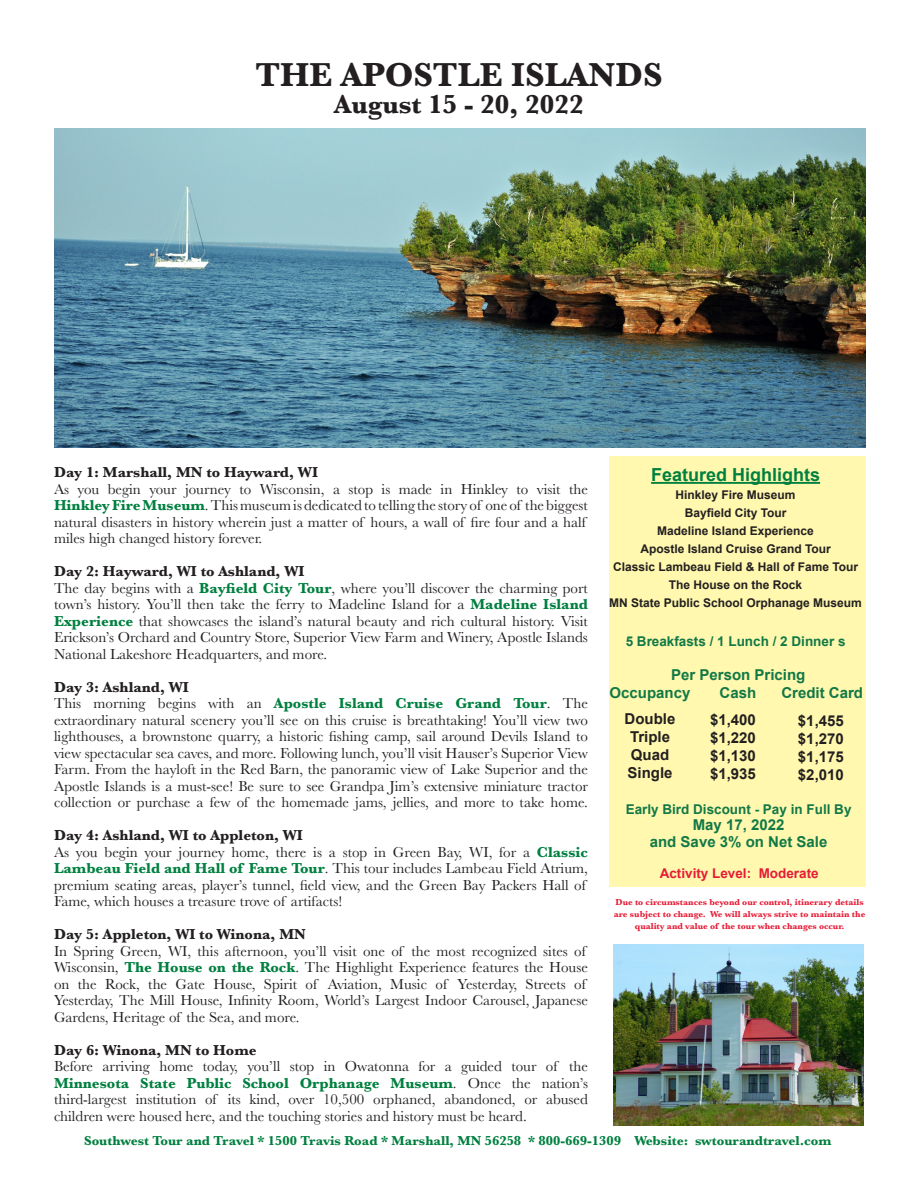
<style>
.page{position:relative;width:918px;height:1188px;background:#fff}
.page>*{position:absolute;margin:0;border:0;box-sizing:border-box;transform-origin:0 0}
.t1{font:700 34.5px "Baskerville";color:#231f20}
.t2{font:700 27px "Baskerville";color:#231f20}
.t3{font:700 18px "Arial";color:#008040}
.t4{font:15px/16.5px "Baskerville";color:#231f20}
.t5{font:700 15px "Baskerville";color:#231f20}
.t6{font:700 15px "Arial";color:#231f20}
.t7{font:700 15px "Arial";color:#127847}
.t8{font:700 15px "Baskerville";color:#008040}
.t9{font:700 13.5px "Baskerville";color:#008040}
.t10{font:700 13.5px "Arial";color:#127847}
.t11{font:700 13.5px "Arial";color:#e61c37}
.t12{font:700 12px "Arial";color:#231f20}
.t13{font:700 9px/12px "Baskerville";color:#e61c37;text-align:center}
.s1{font-weight:700;color:#008040}
.s2{font-weight:400;color:#231f20}
</style>
<div class="page">
<div style="left:609px;top:457px;width:257px;height:430px;background:#fff8ae"></div>
<hr style="left:651px;top:482px;width:169px;height:2px;background:#008040">
<img style="left:54px;top:129px;width:812px;height:318px">
<img style="left:614px;top:944px;width:250px;height:181px">
<p class="t1" style="left:255px;top:51px;width:409px">THE APOSTLE ISLANDS</p>
<p class="t2" style="left:334px;top:86px;width:251px">August 15 - 20, 2022</p>
<p class="t5" style="left:54px;top:462px;width:266px">Day 1: Marshall, MN to Hayward, WI</p>
<p class="t4" style="left:54px;top:481px;width:535px">As you begin your journey to Wisconsin, a stop is made in Hinkley to visit the</p>
<p class="t4" style="left:54px;top:497px;width:536px"><span class="s1">Hinkley Fire Museum</span>. This museum is dedicated to telling the story of one of the biggest</p>
<p class="t4" style="left:54px;top:514px;width:533px">natural disasters in history wherein just a matter of hours, a wall of fire four and a half</p>
<p class="t4" style="left:54px;top:530px;width:210px">miles high changed history forever.</p>
<p class="t5" style="left:54px;top:561px;width:252px">Day 2: Hayward, WI to Ashland, WI</p>
<p class="t4" style="left:54px;top:580px;width:536px">The day begins with a <span class="s1">Bayfield City Tour</span>, where you’ll discover the charming port town’s history. You’ll then take the ferry to Madeline Island for a <span class="s1">Madeline Island</span></p>
<p class="t4" style="left:54px;top:613px;width:536px"><span class="s1">Experience</span> that showcases the island’s natural beauty and rich cultural history. Visit<br>Erickson’s Orchard and Country Store, Superior View Farm and Winery, Apostle Islands</p>
<p class="t4" style="left:54px;top:646px;width:275px">National Lakeshore Headquarters, and more.</p>
<p class="t5" style="left:54px;top:676px;width:137px">Day 3: Ashland, WI</p>
<p class="t8" style="left:54px;top:693px;width:536px"><span class="s2">This morning begins with an</span> Apostle Island Cruise Grand Tour<span class="s2">. The</span></p>
<p class="t4" style="left:54px;top:712px;width:536px;text-align:justify">extraordinary natural scenery you’ll see on this cruise is breathtaking! You’ll view two lighthouses, a brownstone quarry, a historic fishing camp, sail around Devils Island to view spectacular sea caves, and more. Following lunch, you’ll visit Hauser’s Superior View Farm. From the hayloft in the Red Barn, the panoramic view of Lake Superior and the Apostle Islands is a must-see! Be sure to see Grandpa Jim’s extensive miniature tractor collection or purchase a few of the homemade jams, jellies, and more to take home.</p>
<p class="t5" style="left:54px;top:825px;width:251px">Day 4: Ashland, WI to Appleton, WI</p>
<p class="t4" style="left:54px;top:844px;width:536px">As you begin your journey home, there is a stop in Green Bay, WI, for a <span class="s1">Classic</span></p>
<p class="t4" style="left:54px;top:860px;width:536px"><span class="s1">Lambeau Field and Hall of Fame Tour</span>. This tour includes Lambeau Field Atrium, premium seating areas, player’s tunnel, field view, and the Green Bay Packers Hall of</p>
<p class="t4" style="left:54px;top:893px;width:290px">Fame, which houses a treasure trove of artifacts!</p>
<p class="t5" style="left:54px;top:924px;width:253px">Day 5: Appleton, WI to Winona, MN</p>
<p class="t4" style="left:54px;top:943px;width:533px">In Spring Green, WI, this afternoon, you’ll visit one of the most recognized sites of</p>
<p class="t4" style="left:54px;top:959px;width:535px">Wisconsin, <span class="s1">The House on the Rock</span>. The Highlight Experience features the House on the Rock, the Gate House, Spirit of Aviation, Music of Yesterday, Streets of</p>
<p class="t4" style="left:54px;top:992px;width:535px">Yesterday, The Mill House, Infinity Room, World’s Largest Indoor Carousel, Japanese</p>
<p class="t4" style="left:54px;top:1009px;width:247px">Gardens, Heritage of the Sea, and more.</p>
<p class="t5" style="left:54px;top:1039px;width:204px">Day 6: Winona, MN to Home</p>
<p class="t4" style="left:54px;top:1058px;width:536px">Before arriving home today, you’ll stop in Owatonna for a guided tour of the</p>
<p class="t4" style="left:54px;top:1075px;width:536px"><span class="s1">Minnesota State Public School Orphanage Museum</span>. Once the nation’s third-largest institution of its kind, over 10,500 orphaned, abandoned, or abused</p>
<p class="t4" style="left:54px;top:1108px;width:474px">children were housed here, and the touching stories and history must be heard.</p>
<p class="t3" style="left:651px;top:463px;width:171px">Featured Highlights</p>
<p class="t12" style="left:676px;top:487px;width:122px">Hinkley Fire Museum</p>
<p class="t12" style="left:685px;top:505px;width:103px">Bayfield City Tour</p>
<p class="t12" style="left:657px;top:523px;width:158px">Madeline Island Experience</p>
<p class="t12" style="left:640px;top:541px;width:192px">Apostle Island Cruise Grand Tour</p>
<p class="t12" style="left:613px;top:559px;width:247px">Classic Lambeau Field &amp; Hall of Fame Tour</p>
<p class="t12" style="left:669px;top:577px;width:135px">The House on the Rock</p>
<p class="t12" style="left:609px;top:595px;width:254px">MN State Public School Orphanage Museum</p>
<p class="t10" style="left:626px;top:632px;width:221px">5 Breakfasts / 1 Lunch / 2 Dinner s</p>
<p class="t7" style="left:671px;top:665px;width:136px">Per Person Pricing</p>
<p class="t7" style="left:610px;top:683px;width:82px">Occupancy</p>
<p class="t7" style="left:720px;top:683px;width:38px">Cash</p>
<p class="t7" style="left:781px;top:683px;width:83px">Credit Card</p>
<p class="t6" style="left:625px;top:709px;width:52px">Double</p>
<p class="t6" style="left:630px;top:727px;width:42px">Triple</p>
<p class="t6" style="left:631px;top:745px;width:40px">Quad</p>
<p class="t6" style="left:628px;top:763px;width:47px">Single</p>
<p class="t6" style="left:710px;top:710px;width:47px">$1,400</p>
<p class="t6" style="left:710px;top:728px;width:47px">$1,220</p>
<p class="t6" style="left:710px;top:746px;width:47px">$1,130</p>
<p class="t6" style="left:710px;top:764px;width:47px">$1,935</p>
<p class="t6" style="left:798px;top:711px;width:47px">$1,455</p>
<p class="t6" style="left:798px;top:729px;width:47px">$1,270</p>
<p class="t6" style="left:798px;top:747px;width:47px">$1,175</p>
<p class="t6" style="left:798px;top:765px;width:47px">$2,010</p>
<p class="t10" style="left:626px;top:800px;width:227px">Early Bird Discount - Pay in Full By</p>
<p class="t7" style="left:693px;top:815px;width:93px">May 17, 2022</p>
<p class="t7" style="left:650px;top:832px;width:179px">and Save 3% on Net Sale</p>
<p class="t11" style="left:660px;top:864px;width:161px">Activity Level: Moderate</p>
<p class="t13" style="left:614px;top:897px;width:253px">Due to circumstances beyond our control, itinerary details are subject to change. We will always strive to maintain the quality and value of the tour when changes occur.</p>
<p class="t9" style="left:84px;top:1131px;width:749px">Southwest Tour and Travel * 1500 Travis Road * Marshall, MN 56258 * 800-669-1309 Website: swtourandtravel.com</p>
</div>
